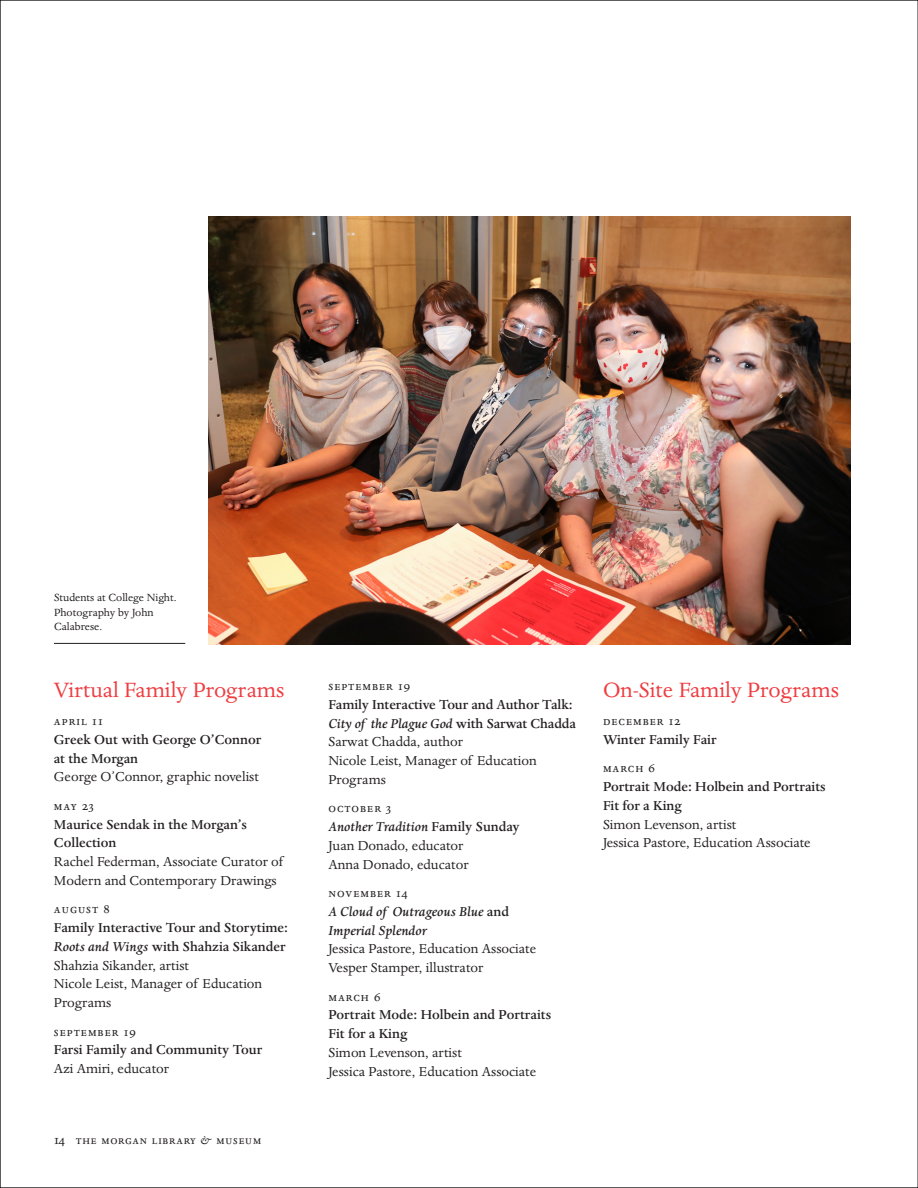
<style>
.page{position:relative;width:918px;height:1188px;background:#fff}
.page>*{position:absolute;margin:0;border:0;box-sizing:border-box;transform-origin:0 0}
.PES_Header_NEW{font:24px "Dante MT Std";color:#ee3d41}
.PES_performers_NEW{font:15px/18.8px "Dante MT Std";color:#231f20}
.PES_title_NEW{font:500 15px/18.8px "Dante MT Std";color:#231f20}
.PES_title_NEW-2{font:italic 500 15px/18.8px "Dante MT Std";color:#231f20}
.PES_Date_NEW{font:14.25px "Dante MT Std";letter-spacing:.07em;color:#231f20}
.t1{font:13.5px "Dante MT Std";letter-spacing:.06em;color:#231f20}
.Caption_new{font:12px/14.2px "Dante MT Std";color:#231f20}
.s1{font-style:italic}
.s2{font-size:15px}
.s3{font-style:normal}
</style>
<div class="page">
<img style="left:208px;top:216px;width:642px;height:428px">
<hr style="left:54px;top:643px;width:131px;height:1px;background:#231f20">
<p class="Caption_new" style="left:54px;top:591px;width:124px">Students at College Night.<br>Photography by John<br>Calabrese.</p>
<p class="PES_Header_NEW" style="left:54px;top:675px;width:232px">Virtual Family Programs</p>
<p class="PES_Date_NEW" style="left:54px;top:712px;width:50px">April 11</p>
<p class="PES_title_NEW" style="left:54px;top:730px;width:209px">Greek Out with George O’Connor at the Morgan</p>
<p class="PES_performers_NEW" style="left:54px;top:768px;width:206px">George O’Connor, graphic novelist</p>
<p class="PES_Date_NEW" style="left:54px;top:797px;width:41px">May 23</p>
<p class="PES_title_NEW" style="left:54px;top:815px;width:195px">Maurice Sendak in the Morgan’s<br>Collection</p>
<p class="PES_performers_NEW" style="left:54px;top:852px;width:230px">Rachel Federman, Associate Curator of<br>Modern and Contemporary Drawings</p>
<p class="PES_Date_NEW" style="left:54px;top:901px;width:57px">August 8</p>
<p class="PES_title_NEW" style="left:54px;top:919px;width:236px">Family Interactive Tour and Storytime:<br><span class="s1">Roots and Wings</span> with Shahzia Sikander</p>
<p class="PES_performers_NEW" style="left:54px;top:956px;width:137px">Shahzia Sikander, artist</p>
<p class="PES_performers_NEW" style="left:54px;top:975px;width:210px">Nicole Leist, Manager of Education<br>Programs</p>
<p class="PES_Date_NEW" style="left:54px;top:1023px;width:83px">September 19</p>
<p class="PES_title_NEW" style="left:54px;top:1041px;width:210px">Farsi Family and Community Tour</p>
<p class="PES_performers_NEW" style="left:54px;top:1059px;width:117px">Azi Amiri, educator</p>
<p class="t1" style="left:54px;top:1132px;width:209px"><span class="s2">14</span> the morgan library <span class="s1">&amp;</span> museum</p>
<p class="PES_Date_NEW" style="left:329px;top:677px;width:83px">September 19</p>
<p class="PES_title_NEW" style="left:329px;top:695px;width:249px">Family Interactive Tour and Author Talk:<br><span class="s1">City of the Plague God</span> with Sarwat Chadda</p>
<p class="PES_performers_NEW" style="left:329px;top:733px;width:136px">Sarwat Chadda, author</p>
<p class="PES_performers_NEW" style="left:329px;top:751px;width:210px">Nicole Leist, Manager of Education<br>Programs</p>
<p class="PES_Date_NEW" style="left:329px;top:800px;width:64px">October 3</p>
<p class="PES_title_NEW-2" style="left:329px;top:818px;width:193px">Another Tradition <span class="s3">Family Sunday</span></p>
<p class="PES_performers_NEW" style="left:329px;top:836px;width:136px">Juan Donado, educator</p>
<p class="PES_performers_NEW" style="left:329px;top:855px;width:142px">Anna Donado, educator</p>
<p class="PES_Date_NEW" style="left:329px;top:884px;width:81px">November 14</p>
<p class="PES_title_NEW-2" style="left:329px;top:902px;width:182px">A Cloud of Outrageous Blue <span class="s3">and<br></span>Imperial Splendor</p>
<p class="PES_performers_NEW" style="left:329px;top:940px;width:209px">Jessica Pastore, Education Associate</p>
<p class="PES_performers_NEW" style="left:329px;top:958px;width:156px">Vesper Stamper, illustrator</p>
<p class="PES_Date_NEW" style="left:329px;top:988px;width:54px">March 6</p>
<p class="PES_title_NEW" style="left:329px;top:1006px;width:224px">Portrait Mode: Holbein and Portraits<br>Fit for a King</p>
<p class="PES_performers_NEW" style="left:329px;top:1043px;width:135px">Simon Levenson, artist</p>
<p class="PES_performers_NEW" style="left:329px;top:1062px;width:209px">Jessica Pastore, Education Associate</p>
<p class="PES_Header_NEW" style="left:603px;top:675px;width:237px">On-Site Family Programs</p>
<p class="PES_Date_NEW" style="left:603px;top:712px;width:79px">December 12</p>
<p class="PES_title_NEW" style="left:603px;top:730px;width:115px">Winter Family Fair</p>
<p class="PES_Date_NEW" style="left:603px;top:760px;width:54px">March 6</p>
<p class="PES_title_NEW" style="left:603px;top:778px;width:224px">Portrait Mode: Holbein and Portraits<br>Fit for a King</p>
<p class="PES_performers_NEW" style="left:603px;top:815px;width:135px">Simon Levenson, artist</p>
<p class="PES_performers_NEW" style="left:603px;top:834px;width:209px">Jessica Pastore, Education Associate</p>
</div>
